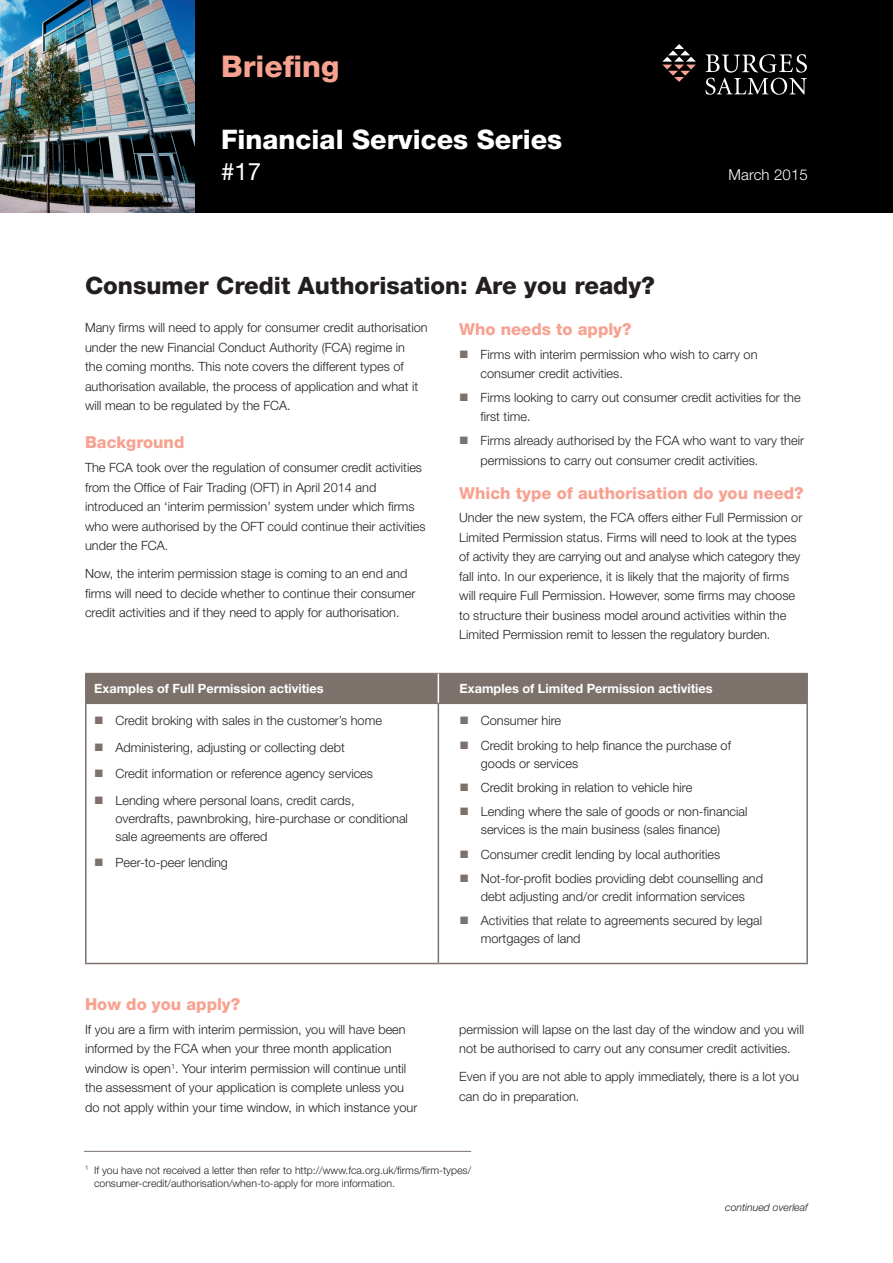
<style>
.page{position:relative;width:893px;height:1263px;background:#fff}
.page>*{position:absolute;margin:0;border:0;box-sizing:border-box;transform-origin:0 0}
.header_pink_9pt{font:800 30px "Helvetica Neue LT Std";color:#f7a291}
.t1{font:800 27px "Helvetica Neue LT Std";color:#fff}
.subtitle_-_pink{font:800 24px "Helvetica Neue LT Std";color:#231f20}
.t2{font:24px "Helvetica Neue LT Std";color:#fff}
.subtitle_-_pink-2{font:800 16.5px "Helvetica Neue LT Std";color:#f7a291}
.t3{font:300 15px "Helvetica Neue LT Std";letter-spacing:.01em;color:#fff}
.bodytext{font:300 12.75px/19.5px "Helvetica Neue LT Std";color:#231f20}
.t4{font:700 12.75px "Helvetica Neue LT Std";color:#fff}
.t5{font:300 10.5px/13.5px "Helvetica Neue LT Std";color:#231f20}
.bodytext-2{font:italic 300 10.5px "Helvetica Neue LT Std";color:#231f20}
</style>
<div class="page">
<div style="left:0;top:0;width:893px;height:213px;background:#000"></div>
<img style="left:0;top:0;width:194px;height:213px">
<svg style="left:662px;top:44px;width:34px;height:38px"></svg>
<svg style="left:705px;top:54px;width:102px;height:41px"></svg>
<hr style="left:85px;top:704px;width:2px;height:259px;background:#7d716c">
<hr style="left:438px;top:704px;width:1px;height:259px;background:#7d716c">
<hr style="left:806px;top:704px;width:2px;height:259px;background:#7d716c">
<hr style="left:85px;top:963px;width:353px;height:1px;background:#7d716c">
<hr style="left:438px;top:963px;width:370px;height:1px;background:#7d716c">
<hr style="left:85px;top:673px;width:353px;height:1px;background:#7d716c">
<hr style="left:438px;top:673px;width:370px;height:1px;background:#7d716c">
<hr style="left:85px;top:674px;width:2px;height:28px;background:#7d716c">
<hr style="left:806px;top:674px;width:2px;height:28px;background:#7d716c">
<hr style="left:85px;top:702px;width:353px;height:2px;background:#7d716c">
<hr style="left:438px;top:702px;width:370px;height:2px;background:#7d716c">
<div style="left:87px;top:673px;width:719px;height:30px;background:#7d716c"></div>
<hr style="left:84px;top:1151px;width:387px;height:1px;background:#7d716c">
<p class="header_pink_9pt" style="left:221px;top:48px;width:120px">Briefing</p>
<p class="t1" style="left:221px;top:123px;width:343px">Financial Services Series</p>
<p class="t2" style="left:221px;top:158px;width:42px">#17</p>
<p class="t3" style="left:728px;top:165px;width:81px">March 2015</p>
<p class="subtitle_-_pink" style="left:85px;top:271px;width:571px">Consumer Credit Authorisation: Are you ready?</p>
<p class="bodytext" style="left:85px;top:318px;width:344px">Many firms will need to apply for consumer credit authorisation under the new Financial Conduct Authority (FCA) regime in<br>the coming months. This note covers the different types of authorisation available, the process of application and what it will mean to be regulated by the FCA.</p>
<p class="subtitle_-_pink-2" style="left:85px;top:433px;width:101px">Background</p>
<p class="bodytext" style="left:85px;top:457px;width:342px">The FCA took over the regulation of consumer credit activities from the Office of Fair Trading (OFT) in April 2014 and introduced an ‘interim permission’ system under which firms who were authorised by the OFT could continue their activities under the FCA.</p>
<p class="bodytext" style="left:85px;top:563px;width:332px">Now, the interim permission stage is coming to an end and firms will need to decide whether to continue their consumer credit activities and if they need to apply for authorisation.</p>
<p class="subtitle_-_pink-2" style="left:459px;top:319px;width:174px">Who needs to apply?</p>
<p class="bodytext" style="left:480px;top:344px;width:278px">Firms with interim permission who wish to carry on consumer credit activities.</p>
<p class="bodytext" style="left:480px;top:387px;width:322px">Firms looking to carry out consumer credit activities for the first time.</p>
<p class="bodytext" style="left:480px;top:431px;width:325px">Firms already authorised by the FCA who want to vary their permissions to carry out consumer credit activities.</p>
<p class="subtitle_-_pink-2" style="left:459px;top:483px;width:346px">Which type of authorisation do you need?</p>
<p class="bodytext" style="left:459px;top:508px;width:345px">Under the new system, the FCA offers either Full Permission or Limited Permission status. Firms will need to look at the types of activity they are carrying out and analyse which category they fall into. In our experience, it is likely that the majority of firms will require Full Permission. However, some firms may choose to structure their business model around activities within the Limited Permission remit to lessen the regulatory burden.</p>
<p class="t4" style="left:94px;top:680px;width:231px">Examples of Full Permission activities</p>
<p class="t4" style="left:460px;top:680px;width:254px">Examples of Limited Permission activities</p>
<p class="bodytext" style="left:116px;top:711px;width:268px">Credit broking with sales in the customer’s home</p>
<p class="bodytext" style="left:116px;top:737px;width:231px">Administering, adjusting or collecting debt</p>
<p class="bodytext" style="left:116px;top:764px;width:259px">Credit information or reference agency services</p>
<p class="bodytext" style="left:116px;top:791px;width:294px;line-height:18px">Lending where personal loans, credit cards, overdrafts, pawnbroking, hire-purchase or conditional sale agreements are offered</p>
<p class="bodytext" style="left:116px;top:853px;width:114px">Peer-to-peer lending</p>
<p class="bodytext" style="left:481px;top:711px;width:82px">Consumer hire</p>
<p class="bodytext" style="left:481px;top:736px;width:252px;line-height:18px">Credit broking to help finance the purchase of goods or services</p>
<p class="bodytext" style="left:481px;top:777px;width:213px">Credit broking in relation to vehicle hire</p>
<p class="bodytext" style="left:481px;top:802px;width:268px;line-height:18px">Lending where the sale of goods or non-financial services is the main business (sales finance)</p>
<p class="bodytext" style="left:481px;top:844px;width:241px">Consumer credit lending by local authorities</p>
<p class="bodytext" style="left:481px;top:869px;width:284px;line-height:18px">Not-for-profit bodies providing debt counselling and debt adjusting and/or credit information services</p>
<p class="bodytext" style="left:481px;top:912px;width:283px;line-height:18px">Activities that relate to agreements secured by legal mortgages of land</p>
<p class="subtitle_-_pink-2" style="left:85px;top:994px;width:157px">How do you apply?</p>
<p class="bodytext" style="left:85px;top:1019px;width:334px">If you are a firm with interim permission, you will have been informed by the FCA when your three month application window is open<sup>1</sup>. Your interim permission will continue until the assessment of your application is complete unless you do not apply within your time window, in which instance your</p>
<p class="bodytext" style="left:459px;top:1019px;width:346px">permission will lapse on the last day of the window and you will not be authorised to carry out any consumer credit activities.</p>
<p class="bodytext" style="left:459px;top:1067px;width:341px">Even if you are not able to apply immediately, there is a lot you can do in preparation.</p>
<p class="t5" style="left:94px;top:1163px;width:379px;text-indent:-9px"><sup>1</sup> If you have not received a letter then refer to http://www.fca.org.uk/firms/firm-types/ consumer-credit/authorisation/when-to-apply for more information.</p>
<p class="bodytext-2" style="left:725px;top:1201px;width:84px">continued overleaf</p>
</div>
